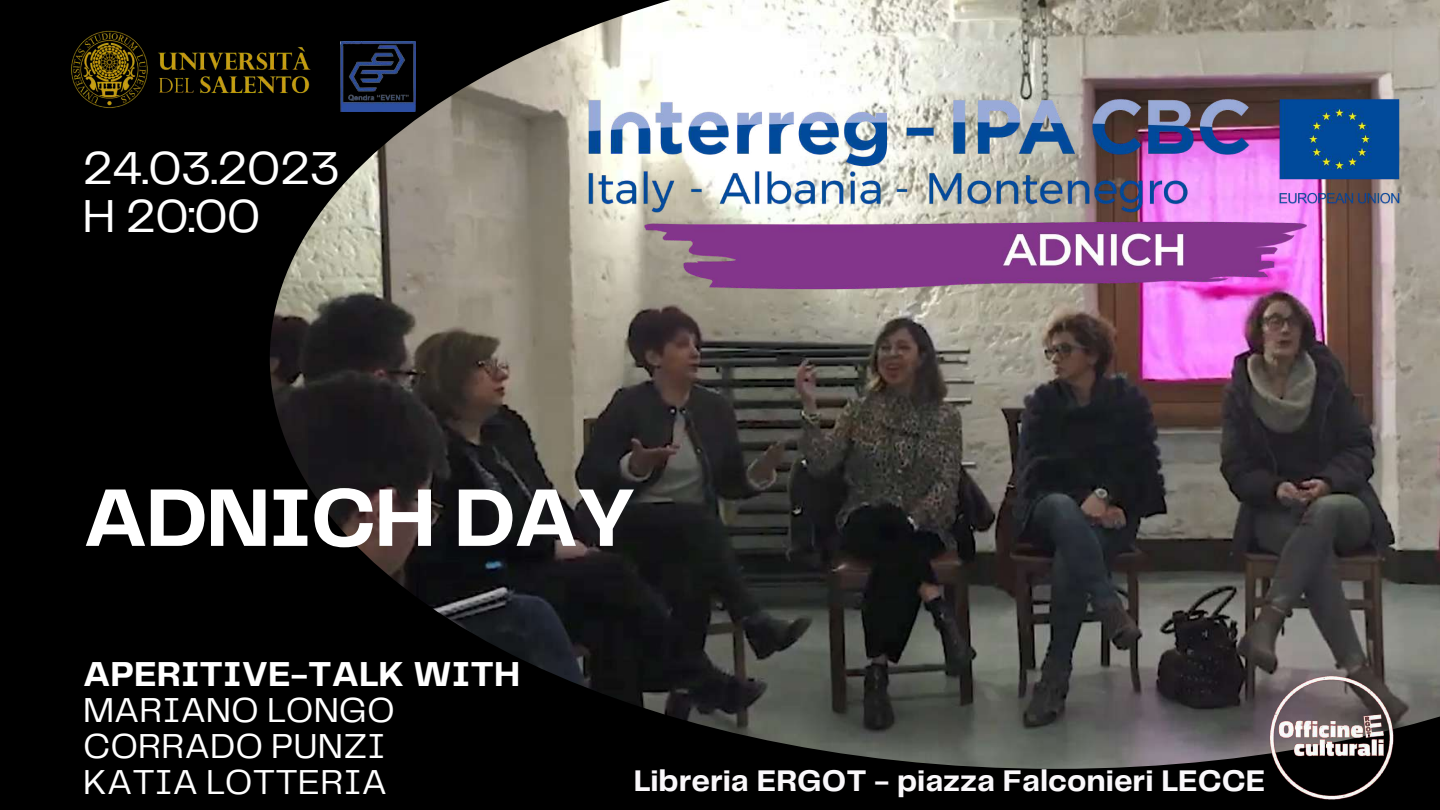
<style>
.page{position:relative;width:1440px;height:810px;background:#000}
.page>*{position:absolute;margin:0;border:0;box-sizing:border-box;transform-origin:0 0}
.t1{font:700 84.8px "Telegraf";letter-spacing:-.02em;color:#fff}
.t2{font:48px/48px "Telegraf";letter-spacing:-.01em;color:#fff}
.t3{font:36px/36px "Telegraf";color:#fff}
.t4{font:700 36px "Telegraf";color:#fff}
.t5{font:700 31px "Telegraf";color:#faf8fb}
</style>
<div class="page">
<img style="left:270px;top:0;width:1170px;height:769px">
<img style="left:549px;top:55px;width:889px;height:277px">
<img style="left:1266px;top:671px;width:132px;height:129px">
<img style="left:71px;top:27px;width:244px;height:84px">
<img style="left:341px;top:42px;width:75px;height:69px">
<h2 class="t2" style="left:82px;top:147px;width:259px">24.03.2023<br>H 20:00</h2>
<h1 class="t1" style="left:83px;top:481px;width:554px">ADNICH DAY</h1>
<p class="t4" style="left:83px;top:658px;width:438px">APERITIVE-TALK WITH</p>
<p class="t3" style="left:83px;top:694px;width:313px">MARIANO LONGO<br>CORRADO PUNZI<br>KATIA LOTTERIA</p>
<p class="t5" style="left:634px;top:767px;width:633px">Libreria ERGOT - piazza Falconieri LECCE</p>
</div>
